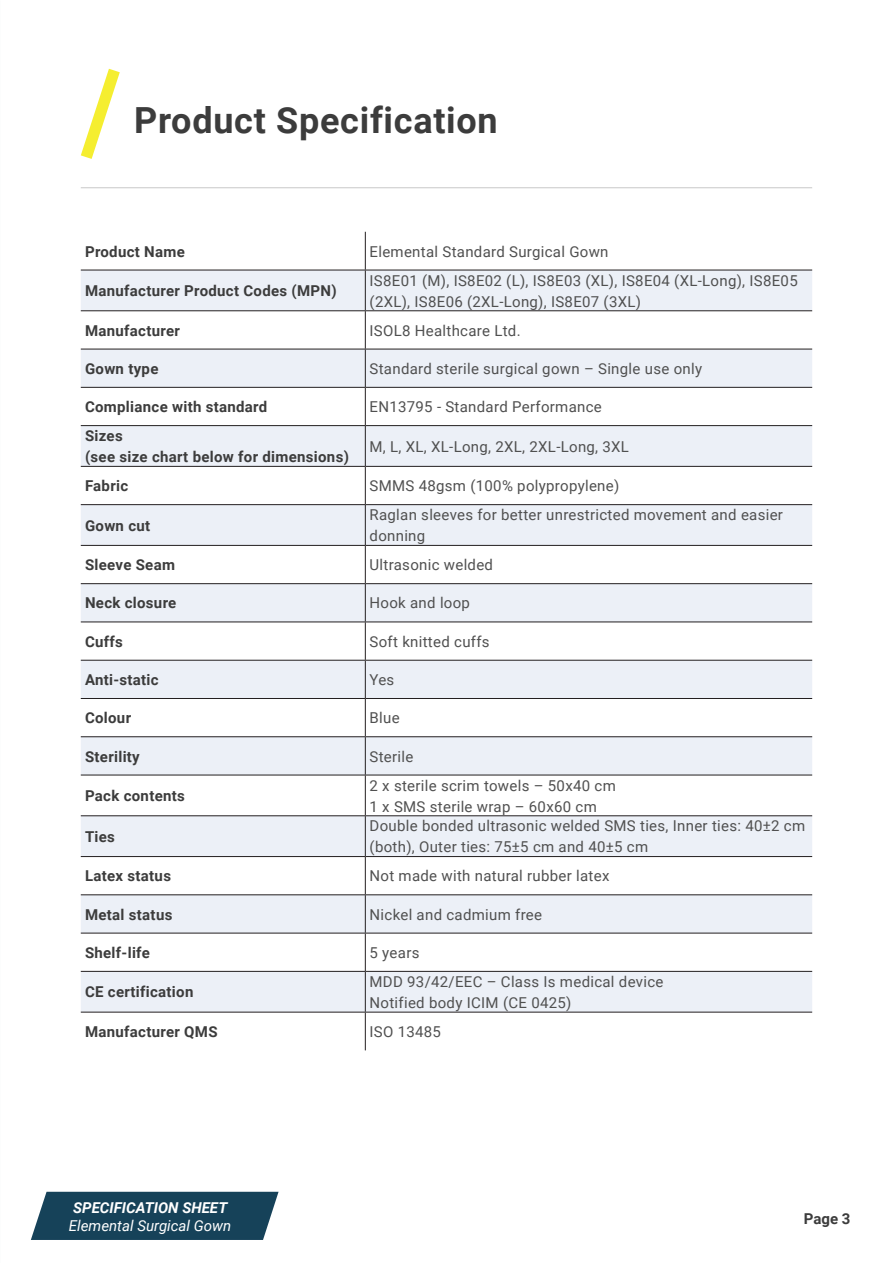
<style>
.page{position:relative;width:893px;height:1263px;background:#fff}
.page>*{position:absolute;margin:0;border:0;box-sizing:border-box;transform-origin:0 0}
.t1{font:700 36px "Roboto";letter-spacing:.02em;color:#3c3c3c}
.t2{font:15px/21px "Roboto";letter-spacing:.02em;color:#505050}
.t3{font:700 15px "Roboto";letter-spacing:.02em;color:#3c3c3c}
.t4{font:italic 15px "Roboto";color:#fff}
.t5{font:italic 700 15px "Roboto";color:#fff}
</style>
<div class="page">
<div style="left:31px;top:1192px;width:248px;height:48px;background:#164259"></div>
<svg style="left:81px;top:271px;width:731px;height:741px;fill:#ecf0f7"></svg>
<svg style="left:81px;top:350px;width:731px;height:195px;fill:#ecf0f7"></svg>
<hr style="left:365px;top:232px;width:1px;height:38px;background:#231f20">
<hr style="left:81px;top:270px;width:284px;height:1px;background:#231f20">
<hr style="left:365px;top:270px;width:447px;height:1px;background:#231f20">
<hr style="left:365px;top:270px;width:1px;height:40px;background:#231f20">
<hr style="left:81px;top:310px;width:284px;height:1px;background:#231f20">
<hr style="left:365px;top:310px;width:447px;height:1px;background:#231f20">
<hr style="left:365px;top:311px;width:1px;height:38px;background:#231f20">
<hr style="left:81px;top:349px;width:284px;height:1px;background:#231f20">
<hr style="left:365px;top:349px;width:447px;height:1px;background:#231f20">
<hr style="left:365px;top:349px;width:1px;height:38px;background:#231f20">
<hr style="left:81px;top:387px;width:284px;height:1px;background:#231f20">
<hr style="left:365px;top:387px;width:447px;height:1px;background:#231f20">
<hr style="left:365px;top:388px;width:1px;height:37px;background:#231f20">
<hr style="left:81px;top:425px;width:284px;height:1px;background:#231f20">
<hr style="left:365px;top:425px;width:447px;height:1px;background:#231f20">
<hr style="left:365px;top:426px;width:1px;height:40px;background:#231f20">
<hr style="left:81px;top:466px;width:284px;height:1px;background:#231f20">
<hr style="left:365px;top:466px;width:447px;height:1px;background:#231f20">
<hr style="left:365px;top:467px;width:1px;height:37px;background:#231f20">
<hr style="left:81px;top:504px;width:284px;height:1px;background:#231f20">
<hr style="left:365px;top:504px;width:447px;height:1px;background:#231f20">
<hr style="left:365px;top:505px;width:1px;height:40px;background:#231f20">
<hr style="left:81px;top:545px;width:284px;height:1px;background:#231f20">
<hr style="left:365px;top:545px;width:447px;height:1px;background:#231f20">
<hr style="left:365px;top:546px;width:1px;height:37px;background:#231f20">
<hr style="left:81px;top:583px;width:284px;height:1px;background:#231f20">
<hr style="left:365px;top:583px;width:447px;height:1px;background:#231f20">
<hr style="left:365px;top:584px;width:1px;height:37px;background:#231f20">
<hr style="left:81px;top:621px;width:284px;height:1px;background:#231f20">
<hr style="left:365px;top:621px;width:447px;height:1px;background:#231f20">
<hr style="left:365px;top:622px;width:1px;height:38px;background:#231f20">
<hr style="left:81px;top:660px;width:284px;height:1px;background:#231f20">
<hr style="left:365px;top:660px;width:447px;height:1px;background:#231f20">
<hr style="left:365px;top:661px;width:1px;height:37px;background:#231f20">
<hr style="left:81px;top:698px;width:284px;height:1px;background:#231f20">
<hr style="left:365px;top:698px;width:447px;height:1px;background:#231f20">
<hr style="left:365px;top:699px;width:1px;height:37px;background:#231f20">
<hr style="left:81px;top:736px;width:284px;height:1px;background:#231f20">
<hr style="left:365px;top:736px;width:447px;height:1px;background:#231f20">
<hr style="left:365px;top:737px;width:1px;height:38px;background:#231f20">
<hr style="left:81px;top:775px;width:284px;height:1px;background:#231f20">
<hr style="left:365px;top:775px;width:447px;height:1px;background:#231f20">
<hr style="left:365px;top:775px;width:1px;height:40px;background:#231f20">
<hr style="left:81px;top:815px;width:284px;height:1px;background:#231f20">
<hr style="left:365px;top:815px;width:447px;height:1px;background:#231f20">
<hr style="left:365px;top:816px;width:1px;height:40px;background:#231f20">
<hr style="left:81px;top:856px;width:284px;height:1px;background:#231f20">
<hr style="left:365px;top:856px;width:447px;height:1px;background:#231f20">
<hr style="left:365px;top:857px;width:1px;height:37px;background:#231f20">
<hr style="left:81px;top:894px;width:284px;height:1px;background:#231f20">
<hr style="left:365px;top:894px;width:447px;height:1px;background:#231f20">
<hr style="left:365px;top:895px;width:1px;height:38px;background:#231f20">
<hr style="left:81px;top:933px;width:284px;height:1px;background:#231f20">
<hr style="left:365px;top:933px;width:447px;height:1px;background:#231f20">
<hr style="left:365px;top:933px;width:1px;height:38px;background:#231f20">
<hr style="left:81px;top:971px;width:284px;height:1px;background:#231f20">
<hr style="left:365px;top:971px;width:447px;height:1px;background:#231f20">
<hr style="left:365px;top:972px;width:1px;height:40px;background:#231f20">
<hr style="left:81px;top:1012px;width:284px;height:1px;background:#231f20">
<hr style="left:365px;top:1012px;width:447px;height:1px;background:#231f20">
<hr style="left:365px;top:1012px;width:1px;height:38px;background:#231f20">
<svg style="left:81px;top:69px;width:39px;height:90px"></svg>
<hr style="left:81px;top:187px;width:731px;height:1px;background:#c8c8c8">
<p class="t1" style="left:134px;top:95px;width:365px">Product Specification</p>
<p class="t3" style="left:85px;top:241px;width:101px">Product Name</p>
<p class="t2" style="left:370px;top:240px;width:240px">Elemental Standard Surgical Gown</p>
<p class="t3" style="left:85px;top:280px;width:253px">Manufacturer Product Codes (MPN)</p>
<p class="t2" style="left:370px;top:269px;width:430px">IS8E01 (M), IS8E02 (L), IS8E03 (XL), IS8E04 (XL-Long), IS8E05 (2XL), IS8E06 (2XL-Long), IS8E07 (3XL)</p>
<p class="t3" style="left:85px;top:320px;width:96px">Manufacturer</p>
<p class="t2" style="left:370px;top:319px;width:153px">ISOL8 Healthcare Ltd.</p>
<p class="t3" style="left:85px;top:358px;width:75px">Gown type</p>
<p class="t2" style="left:370px;top:357px;width:334px">Standard sterile surgical gown – Single use only</p>
<p class="t3" style="left:85px;top:396px;width:184px">Compliance with standard</p>
<p class="t2" style="left:370px;top:396px;width:234px">EN13795 - Standard Performance</p>
<p class="t3" style="left:85px;top:425px;width:39px">Sizes</p>
<p class="t3" style="left:85px;top:446px;width:265px">(see size chart below for dimensions)</p>
<p class="t2" style="left:370px;top:435px;width:261px">M, L, XL, XL-Long, 2XL, 2XL-Long, 3XL</p>
<p class="t3" style="left:85px;top:475px;width:45px">Fabric</p>
<p class="t2" style="left:370px;top:475px;width:251px">SMMS 48gsm (100% polypropylene)</p>
<p class="t3" style="left:85px;top:515px;width:67px">Gown cut</p>
<p class="t2" style="left:370px;top:504px;width:415px">Raglan sleeves for better unrestricted movement and easier donning</p>
<p class="t3" style="left:85px;top:554px;width:91px">Sleeve Seam</p>
<p class="t2" style="left:370px;top:554px;width:125px">Ultrasonic welded</p>
<p class="t3" style="left:85px;top:593px;width:93px">Neck closure</p>
<p class="t2" style="left:370px;top:592px;width:102px">Hook and loop</p>
<p class="t3" style="left:85px;top:631px;width:39px">Cuffs</p>
<p class="t2" style="left:370px;top:630px;width:122px">Soft knitted cuffs</p>
<p class="t3" style="left:85px;top:669px;width:75px">Anti-static</p>
<p class="t2" style="left:370px;top:668px;width:26px">Yes</p>
<p class="t3" style="left:85px;top:707px;width:48px">Colour</p>
<p class="t2" style="left:370px;top:707px;width:32px">Blue</p>
<p class="t3" style="left:85px;top:746px;width:56px">Sterility</p>
<p class="t2" style="left:370px;top:745px;width:45px">Sterile</p>
<p class="t3" style="left:85px;top:785px;width:101px">Pack contents</p>
<p class="t2" style="left:370px;top:774px;width:248px">2 x sterile scrim towels – 50x40 cm</p>
<p class="t2" style="left:370px;top:795px;width:229px">1 x SMS sterile wrap – 60x60 cm</p>
<p class="t3" style="left:85px;top:826px;width:31px">Ties</p>
<p class="t2" style="left:370px;top:815px;width:437px">Double bonded ultrasonic welded SMS ties, Inner ties: 40±2 cm (both), Outer ties: 75±5 cm and 40±5 cm</p>
<p class="t3" style="left:85px;top:865px;width:87px">Latex status</p>
<p class="t2" style="left:370px;top:865px;width:241px">Not made with natural rubber latex</p>
<p class="t3" style="left:85px;top:904px;width:89px">Metal status</p>
<p class="t2" style="left:370px;top:903px;width:174px">Nickel and cadmium free</p>
<p class="t3" style="left:85px;top:942px;width:66px">Shelf-life</p>
<p class="t2" style="left:370px;top:941px;width:51px">5 years</p>
<p class="t3" style="left:85px;top:981px;width:110px">CE certification</p>
<p class="t2" style="left:370px;top:970px;width:295px">MDD 93/42/EEC – Class Is medical device</p>
<p class="t2" style="left:370px;top:991px;width:203px">Notified body ICIM (CE 0425)</p>
<p class="t3" style="left:85px;top:1021px;width:134px">Manufacturer QMS</p>
<p class="t2" style="left:370px;top:1020px;width:73px">ISO 13485</p>
<p class="t5" style="left:73px;top:1197px;width:156px">SPECIFICATION SHEET</p>
<p class="t4" style="left:69px;top:1215px;width:164px">Elemental Surgical Gown</p>
<p class="t3" style="left:804px;top:1208px;width:48px">Page 3</p>
</div>
